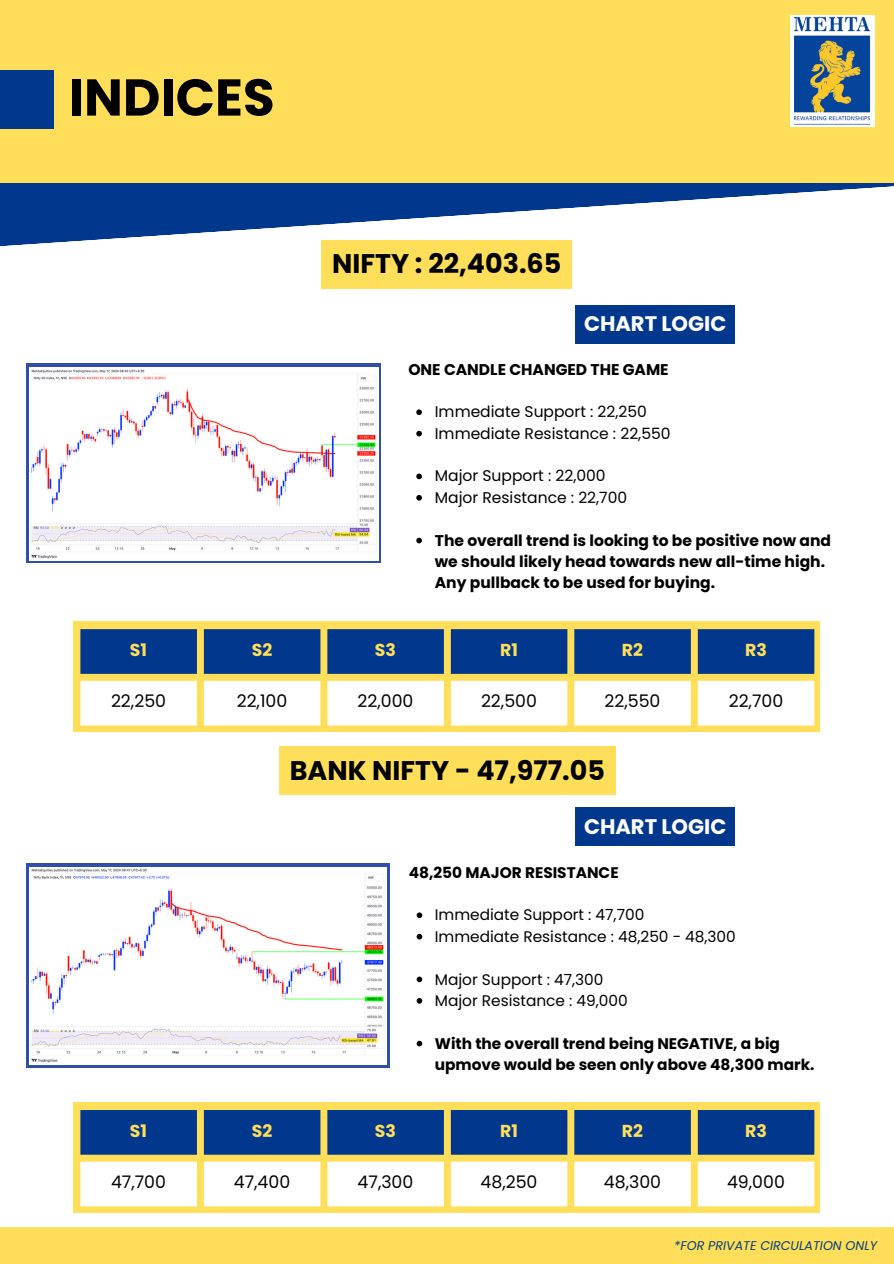
<style>
.page{position:relative;width:894px;height:1264px;background:#fff}
.page>*{position:absolute;margin:0;border:0;box-sizing:border-box;transform-origin:0 0}
.t1{font:700 51.6px "Poppins";color:#000}
.t2{font:700 27px "Poppins";color:#000}
.t3{font:700 21px "Poppins";color:#fff}
.t4{font:17.25px "Poppins";color:#000}
.t5{font:700 17.25px "Poppins";color:#ffde59}
.t6{font:700 15.6px/21.3px "Poppins";color:#000}
.t7{font:15.6px "Poppins";color:#000}
.t8{font:15.3px "Poppins";color:#000}
.t9{font:700 15.3px/21.3px "Poppins";color:#000}
.t10{font:italic 12.6px "Poppins";color:#04407d}
</style>
<div class="page">
<svg style="left:0;top:182px;width:893px;height:64px;fill:#01388e"></svg>
<div style="left:0;top:0;width:893px;height:182px;background:#ffde59"></div>
<svg style="left:26px;top:364px;width:355px;height:199px;fill:#304fa9"></svg>
<img style="left:29px;top:367px;width:349px;height:193px">
<div style="left:0;top:1226px;width:893px;height:37px;background:#ffde59"></div>
<div style="left:0;top:71px;width:54px;height:58px;background:#01388e"></div>
<div style="left:74px;top:621px;width:745px;height:111px;background:#ffde59"></div>
<svg style="left:80px;top:629px;width:734px;height:45px;background:#0e408b"></svg>
<svg style="left:80px;top:680px;width:734px;height:45px;background:#fffcf4"></svg>
<svg style="left:416px;top:409px;width:6px;height:6px"></svg>
<svg style="left:416px;top:431px;width:6px;height:5px"></svg>
<svg style="left:416px;top:473px;width:6px;height:6px"></svg>
<svg style="left:416px;top:495px;width:6px;height:5px"></svg>
<svg style="left:416px;top:537px;width:6px;height:6px"></svg>
<div style="left:321px;top:240px;width:251px;height:48px;background:#ffde59"></div>
<div style="left:575px;top:305px;width:159px;height:38px;background:#01388e"></div>
<div style="left:790px;top:15px;width:84px;height:111px;background:#fff"></div>
<img style="left:794px;top:16px;width:76px;height:109px">
<div style="left:575px;top:807px;width:159px;height:39px;background:#01388e"></div>
<svg style="left:26px;top:863px;width:363px;height:204px;background:#4e69b5"></svg>
<img style="left:29px;top:867px;width:357px;height:197px">
<div style="left:74px;top:1102px;width:745px;height:110px;background:#ffde59"></div>
<div style="left:80px;top:1110px;width:734px;height:44px;background:#01388e"></div>
<svg style="left:80px;top:1161px;width:734px;height:45px;background:#fffcf4"></svg>
<div style="left:279px;top:746px;width:336px;height:48px;background:#ffde59"></div>
<svg style="left:416px;top:912px;width:6px;height:6px"></svg>
<svg style="left:416px;top:933px;width:6px;height:6px"></svg>
<svg style="left:416px;top:976px;width:6px;height:6px"></svg>
<svg style="left:416px;top:998px;width:6px;height:5px"></svg>
<svg style="left:416px;top:1040px;width:6px;height:6px"></svg>
<p class="t1" style="left:69px;top:61px;width:207px">INDICES</p>
<p class="t2" style="left:332px;top:245px;width:230px">NIFTY : 22,403.65</p>
<p class="t3" style="left:584px;top:309px;width:144px">CHART LOGIC</p>
<p class="t6" style="left:408px;top:358px;width:262px">ONE CANDLE CHANGED THE GAME</p>
<p class="t7" style="left:434px;top:401px;width:213px">Immediate Support : 22,250</p>
<p class="t7" style="left:434px;top:422px;width:237px">Immediate Resistance : 22,550</p>
<p class="t7" style="left:434px;top:465px;width:172px">Major Support : 22,000</p>
<p class="t7" style="left:434px;top:486px;width:194px">Major Resistance : 22,700</p>
<p class="t6" style="left:434px;top:529px;width:398px">The overall trend is looking to be positive now and we should likely head towards new all-time high.<br>Any pullback to be used for buying.</p>
<h1 class="t5" style="left:130px;top:637px;width:19px">S1</h1>
<p class="t5" style="left:252px;top:637px;width:22px">S2</p>
<h2 class="t5" style="left:375px;top:637px;width:23px">S3</h2>
<h3 class="t5" style="left:500px;top:637px;width:19px">R1</h3>
<p class="t5" style="left:621px;top:637px;width:23px">R2</p>
<h4 class="t5" style="left:744px;top:637px;width:23px">R3</h4>
<p class="t4" style="left:111px;top:689px;width:57px">22,250</p>
<p class="t4" style="left:237px;top:689px;width:52px">22,100</p>
<p class="t4" style="left:357px;top:689px;width:57px">22,000</p>
<p class="t4" style="left:481px;top:689px;width:57px">22,500</p>
<p class="t4" style="left:604px;top:689px;width:57px">22,550</p>
<p class="t4" style="left:728px;top:689px;width:56px">22,700</p>
<p class="t2" style="left:290px;top:751px;width:316px">BANK NIFTY - 47,977.05</p>
<p class="t3" style="left:584px;top:812px;width:144px">CHART LOGIC</p>
<p class="t9" style="left:408px;top:861px;width:211px">48,250 MAJOR RESISTANCE</p>
<p class="t8" style="left:435px;top:904px;width:211px">Immediate Support : 47,700</p>
<p class="t8" style="left:435px;top:925px;width:302px">Immediate Resistance : 48,250 - 48,300</p>
<p class="t8" style="left:435px;top:968px;width:170px">Major Support : 47,300</p>
<p class="t8" style="left:435px;top:989px;width:194px">Major Resistance : 49,000</p>
<p class="t9" style="left:435px;top:1032px;width:381px">With the overall trend being NEGATIVE, a big upmove would be seen only above 48,300 mark.</p>
<p class="t5" style="left:130px;top:1118px;width:19px">S1</p>
<h2 class="t5" style="left:252px;top:1118px;width:22px">S2</h2>
<h3 class="t5" style="left:375px;top:1118px;width:23px">S3</h3>
<p class="t5" style="left:500px;top:1118px;width:19px">R1</p>
<h4 class="t5" style="left:621px;top:1118px;width:23px">R2</h4>
<p class="t5" style="left:744px;top:1118px;width:23px">R3</p>
<p class="t4" style="left:111px;top:1169px;width:56px">47,700</p>
<p class="t4" style="left:234px;top:1169px;width:58px">47,400</p>
<p class="t4" style="left:357px;top:1169px;width:57px">47,300</p>
<p class="t4" style="left:480px;top:1169px;width:58px">48,250</p>
<p class="t4" style="left:603px;top:1169px;width:59px">48,300</p>
<p class="t4" style="left:726px;top:1169px;width:59px">49,000</p>
<p class="t10" style="left:674px;top:1236px;width:204px">*FOR PRIVATE CIRCULATION ONLY</p>
</div>
